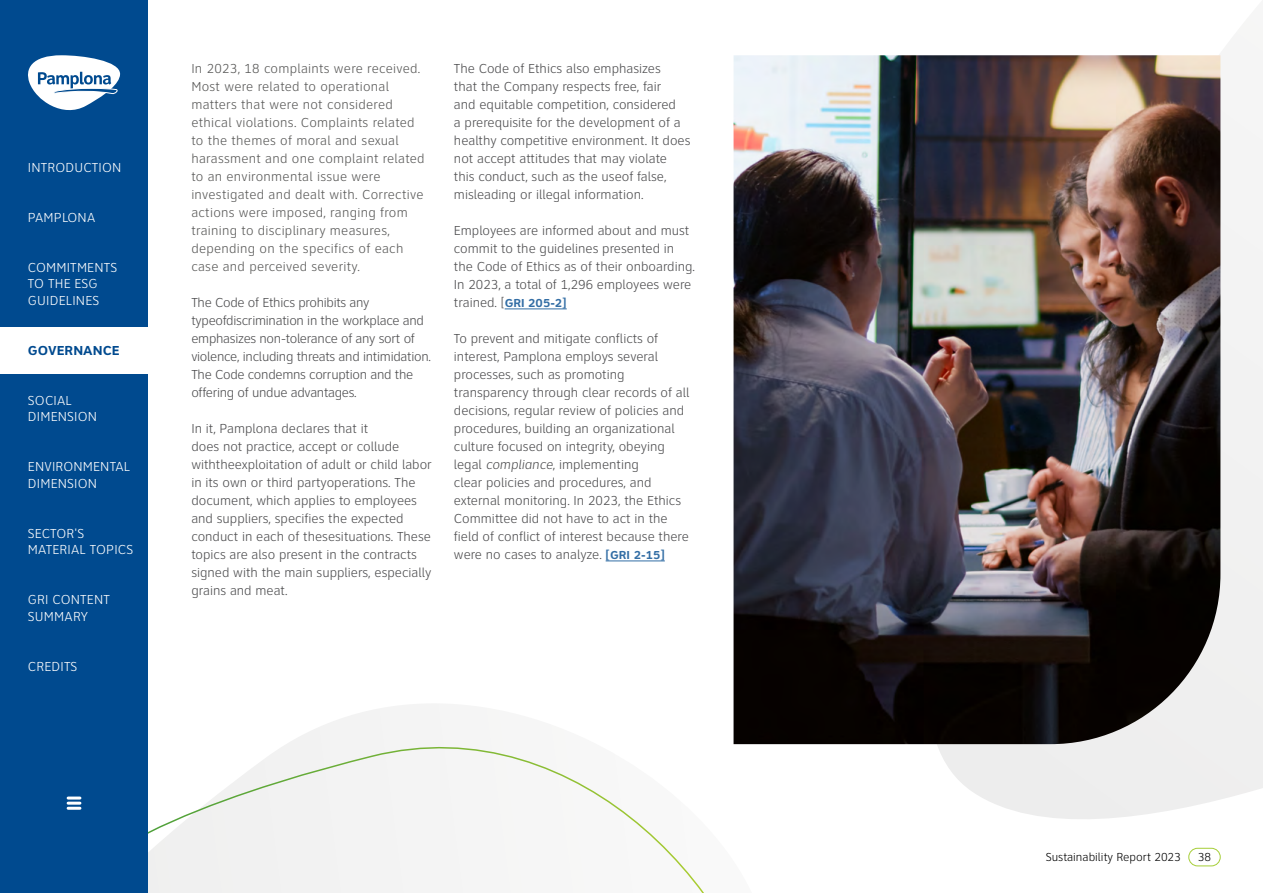
<style>
.page{position:relative;width:1263px;height:893px;background:#fff}
.page>*{position:absolute;margin:0;border:0;box-sizing:border-box;transform-origin:0 0}
.t1{font:300 13.5px/18px "Clearview ATT";color:#4b4b4d}
.t2{font:300 13.5px/18px "Clearview ATT";letter-spacing:.02em;color:#575756}
.t3{font:300 13.5px/18px "Clearview ATT";letter-spacing:-.02em;color:#4b4b4d}
.t4{font:300 13.5px/16.2px "Clearview ATT";letter-spacing:.015em;color:#fff}
.t5{font:700 13.5px "Clearview ATT";letter-spacing:.005em;color:#004a8f}
.t6{font:300 12px "Clearview ATT";color:#000}
.s1{font-weight:700;font-size:12px;color:#336ea5}
.s2{font-style:italic}
</style>
<div class="page">
<svg style="left:832px;top:55px;width:431px;height:764px"></svg>
<hr style="left:505px;top:309px;width:62px;height:1px;background:#336ea5">
<hr style="left:606px;top:561px;width:59px;height:1px;background:#336ea5">
<img style="left:733px;top:55px;width:487px;height:689px">
<svg style="left:148px;top:704px;width:633px;height:189px"></svg>
<div style="left:0;top:0;width:148px;height:893px;background:#004a8f"></div>
<svg style="left:28px;top:55px;width:92px;height:55px"></svg>
<div style="left:0;top:327px;width:148px;height:46px;background:#fff"></div>
<div style="left:1188px;top:848px;width:32px;height:18px;border:1px solid #a6ce38;border-radius:9px"></div>
<svg style="left:68px;top:796px;width:12px;height:14px"></svg>
<p class="t4" style="left:28px;top:159px;width:95px">INTRODUCTION</p>
<p class="t4" style="left:28px;top:210px;width:69px">PAMPLONA</p>
<p class="t4" style="left:28px;top:260px;width:91px">COMMITMENTS<br>TO THE ESG<br>GUIDELINES</p>
<p class="t5" style="left:28px;top:342px;width:93px">GOVERNANCE</p>
<p class="t4" style="left:28px;top:393px;width:71px">SOCIAL<br>DIMENSION</p>
<p class="t4" style="left:28px;top:459px;width:104px">ENVIRONMENTAL<br>DIMENSION</p>
<p class="t4" style="left:28px;top:525px;width:107px">SECTOR'S<br>MATERIAL TOPICS</p>
<p class="t4" style="left:28px;top:592px;width:84px">GRI CONTENT<br>SUMMARY</p>
<p class="t4" style="left:28px;top:658px;width:51px">CREDITS</p>
<p class="t2" style="left:191px;top:60px;width:235px">In 2023, 18 complaints were received.<br>Most were related to operational matters that were not considered ethical violations. Complaints related to the themes of moral and sexual harassment and one complaint related to an environmental issue were investigated and dealt with. Corrective actions were imposed, ranging from training to disciplinary measures, depending on the specifics of each case and perceived severity.</p>
<p class="t3" style="left:191px;top:294px;width:241px">The Code of Ethics prohibits any typeofdiscrimination in the workplace and emphasizes non-tolerance of any sort of violence, including threats and intimidation.<br>The Code condemns corruption and the offering of undue advantages.</p>
<p class="t1" style="left:191px;top:420px;width:242px">In it, Pamplona declares that it<br>does not practice, accept or collude withtheexploitation of adult or child labor in its own or third partyoperations. The document, which applies to employees and suppliers, specifies the expected conduct in each of thesesituations. These topics are also present in the contracts signed with the main suppliers, especially grains and meat.</p>
<p class="t1" style="left:454px;top:60px;width:238px">The Code of Ethics also emphasizes<br>that the Company respects free, fair<br>and equitable competition, considered<br>a prerequisite for the development of a healthy competitive environment. It does not accept attitudes that may violate this conduct, such as the useof false, misleading or illegal information.</p>
<p class="t1" style="left:454px;top:222px;width:243px">Employees are informed about and must commit to the guidelines presented in the Code of Ethics as of their onboarding.<br>In 2023, a total of 1,296 employees were trained. [<span class="s1">GRI 205-2]</span></p>
<p class="t1" style="left:454px;top:330px;width:237px">To prevent and mitigate conflicts of interest, Pamplona employs several processes, such as promoting transparency through clear records of all decisions, regular review of policies and procedures, building an organizational culture focused on integrity, obeying legal <span class="s2">compliance</span>, implementing<br>clear policies and procedures, and external monitoring. In 2023, the Ethics Committee did not have to act in the field of conflict of interest because there were no cases to analyze. <span class="s1">[GRI 2-15]</span></p>
<p class="t6" style="left:1046px;top:850px;width:137px">Sustainability Report 2023</p>
<p class="t6" style="left:1198px;top:850px;width:15px">38</p>
</div>
